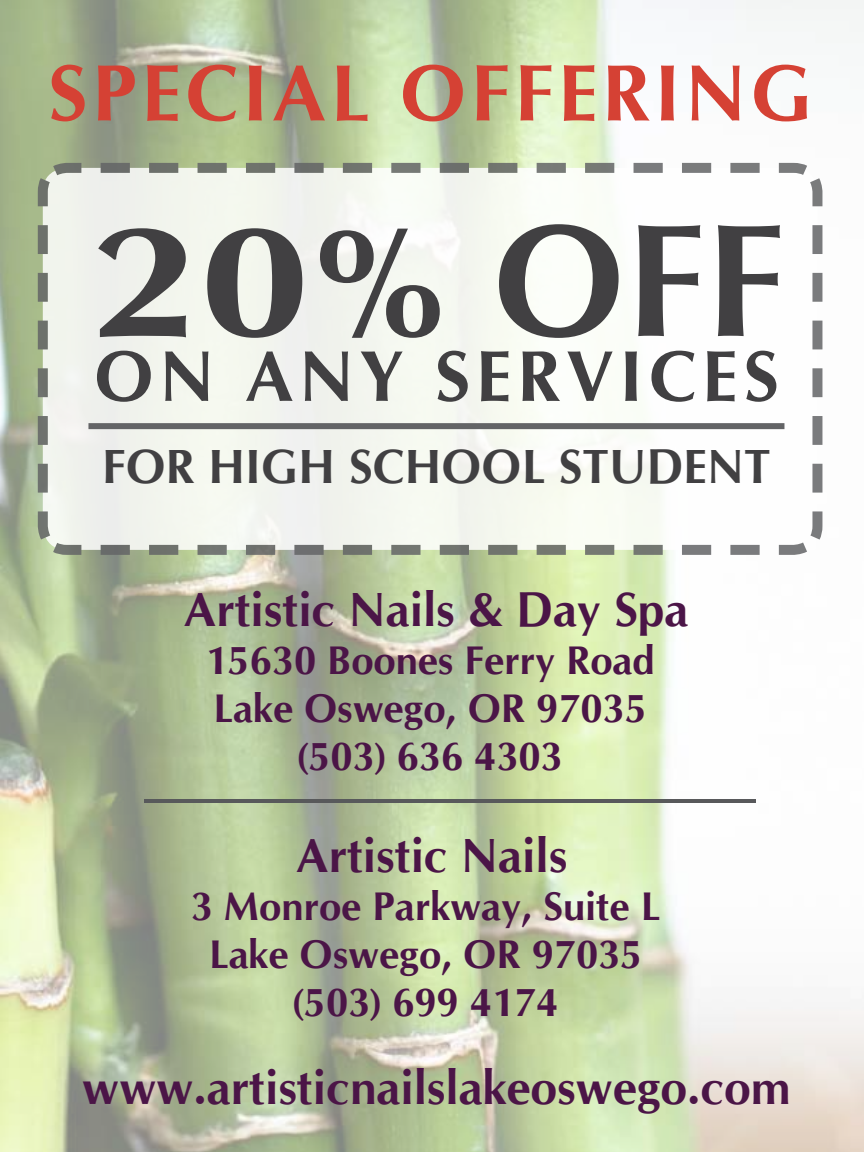
<style>
.page{position:relative;width:864px;height:1152px;background:#fff}
.page>*{position:absolute;margin:0;border:0;box-sizing:border-box;transform-origin:0 0}
.t1{font:700 160px "CG Omega";color:#414042;scale:1.25 1}
.t2{font:700 80px "CG Omega";letter-spacing:.05em;color:#d54134}
.t3{font:700 72px "CG Omega";letter-spacing:.075em;color:#414042}
.t4{font:700 48px "CG Omega";color:#4b1547}
.t5{font:700 48px "CG Omega";color:#414042}
.t6{font:700 40px/48px "CG Omega";color:#4b1547;text-align:center}
</style>
<div class="page">
<img style="left:0;top:0;width:864px;height:1152px">
<hr style="left:144px;top:799px;width:612px;height:4px;background:#58595b">
<svg style="left:36px;top:161px;width:788px;height:396px"></svg>
<div style="left:88px;top:423px;width:696px;height:6px;background:#636466"></div>
<h2 class="t2" style="left:48px;top:42px;width:767px">special Offering</h2>
<h1 class="t1" style="left:88px;top:180px;width:558px">20% off</h1>
<h3 class="t3" style="left:94px;top:331px;width:686px">on any services</h3>
<p class="t5" style="left:102px;top:436px;width:670px">for high school student</p>
<p class="t4" style="left:184px;top:579px;width:506px">Artistic N ails &amp; Day Spa</p>
<p class="t6" style="left:206px;top:637px;width:450px">15630 Boones Ferry Road<br>Lake Oswego, OR 97035 (503) 636 4303</p>
<p class="t4" style="left:297px;top:825px;width:272px">Artistic Nails</p>
<p class="t6" style="left:191px;top:883px;width:467px">3 Monroe Parkway, Suite L<br>Lake Oswego, OR 97035 (503) 699 4174</p>
<p class="t4" style="left:82px;top:1058px;width:710px">www.artisticnailslakeoswego.com</p>
</div>
